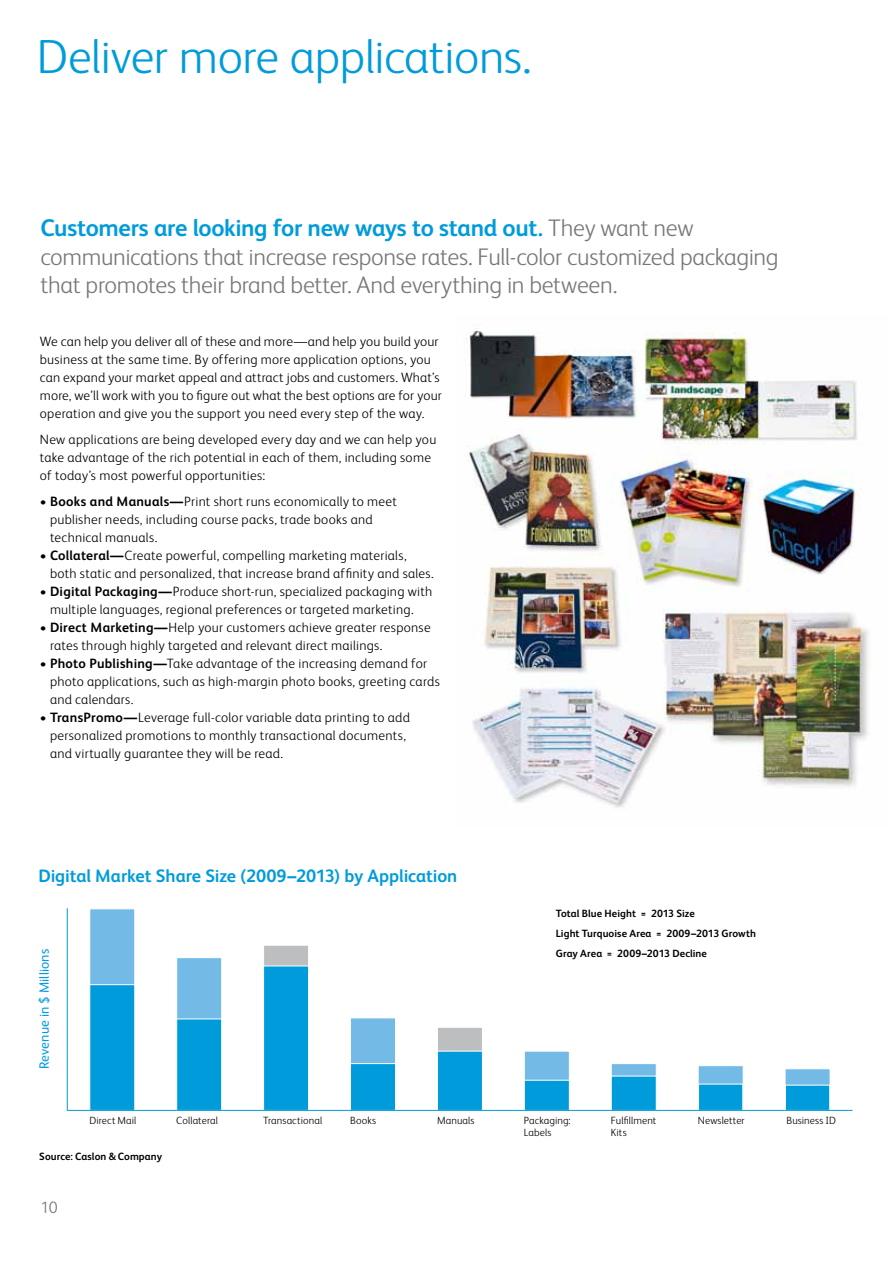
<style>
.page{position:relative;width:893px;height:1263px;background:#fff}
.page>*{position:absolute;margin:0;border:0;box-sizing:border-box;transform-origin:0 0}
.t1{font:300 48px "Xerox Sans";letter-spacing:-.01em;color:#009bdb}
.t2{font:300 24px/28.5px "Xerox Sans";letter-spacing:-.015em;color:#77787b}
.t3{font:700 18px "Xerox Sans";letter-spacing:-.005em;color:#009bdb}
.t4{font:300 16.5px "Xerox Sans";color:#77787b}
.t5{font:300 13.5px/18px "Xerox Sans";letter-spacing:.02em;color:#000}
.t6{font:13.5px "Xerox Sans";letter-spacing:.005em;color:#009bdb}
.t7{font:700 10.5px/19.6px "Xerox Sans";letter-spacing:.005em;color:#000}
.t8{font:300 10.5px/12px "Xerox Sans";letter-spacing:.01em;color:#000}
.s1{font-weight:700;color:#009bdb}
.s2{font-weight:700}
</style>
<div class="page">
<hr style="left:67px;top:908px;width:1px;height:202px;background:#009bdb">
<svg style="left:350px;top:1018px;width:46px;height:92px;background:#44afe2"></svg>
<svg style="left:784px;top:1069px;width:47px;height:41px"></svg>
<div style="left:785px;top:1085px;width:45px;height:26px;background:#009bdb;border:1px solid #fff"></div>
<svg style="left:437px;top:1027px;width:46px;height:83px;background:#42aad6"></svg>
<svg style="left:263px;top:945px;width:46px;height:165px;background:#23a4d9"></svg>
<svg style="left:697px;top:1066px;width:47px;height:44px"></svg>
<div style="left:698px;top:1084px;width:45px;height:27px;background:#009bdb"></div>
<svg style="left:176px;top:958px;width:46px;height:152px;background:#38abe1"></svg>
<svg style="left:610px;top:1064px;width:47px;height:46px;background:#31aae0"></svg>
<svg style="left:89px;top:909px;width:47px;height:201px;background:#39ace1"></svg>
<svg style="left:524px;top:1051px;width:46px;height:59px;background:#46b0e2"></svg>
<hr style="left:67px;top:1110px;width:785px;height:1px;background:#009bdb">
<img style="left:466px;top:328px;width:404px;height:480px">
<h1 class="t1" style="left:37px;top:26px;width:496px">Deliver more applications.</h1>
<h2 class="t2" style="left:40px;top:213px;width:740px"><span class="s1">Customers are looking for new ways to stand out.</span> They want new communications that increase response rates. Full-color customized packaging that promotes their brand better. And everything in between.</h2>
<p class="t5" style="left:40px;top:332px;width:404px">We can help you deliver all of these and more—and help you build your business at the same time. By offering more application options, you can expand your market appeal and attract jobs and customers. What’s more, we’ll work with you to figure out what the best options are for your operation and give you the support you need every step of the way.</p>
<p class="t5" style="left:40px;top:430px;width:398px">New applications are being developed every day and we can help you take advantage of the rich potential in each of them, including some of today’s most powerful opportunities:</p>
<p class="t5" style="left:50px;top:491px;width:348px;text-indent:-10px">• <span class="s2">Books and Manuals—</span>Print short runs economically to meet publisher needs, including course packs, trade books and technical manuals.</p>
<p class="t5" style="left:50px;top:545px;width:385px;text-indent:-10px">• <span class="s2">Collateral—</span>Create powerful, compelling marketing materials, both static and personalized, that increase brand affinity and sales.</p>
<p class="t5" style="left:50px;top:581px;width:384px;text-indent:-10px">• <span class="s2">Digital Packaging—</span>Produce short-run, specialized packaging with multiple languages, regional preferences or targeted marketing.</p>
<p class="t5" style="left:50px;top:617px;width:382px;text-indent:-10px">• <span class="s2">Direct Marketing—</span>Help your customers achieve greater response rates through highly targeted and relevant direct mailings.</p>
<p class="t5" style="left:50px;top:653px;width:391px;text-indent:-10px">• <span class="s2">Photo Publishing—</span>Take advantage of the increasing demand for photo applications, such as high-margin photo books, greeting cards and calendars.</p>
<p class="t5" style="left:50px;top:707px;width:361px;text-indent:-10px">• <span class="s2">TransPromo—</span>Leverage full-color variable data printing to add personalized promotions to monthly transactional documents, and virtually guarantee they will be read.</p>
<h3 class="t3" style="left:38px;top:863px;width:420px">Digital Market Share Size (2009–2013) by Application</h3>
<p class="t6" style="left:35px;top:1069px;width:121px;rotate:-90deg">Revenue in $ Millions</p>
<p class="t7" style="left:556px;top:903px;width:202px">Total Blue Height = 2013 Size<br>Light Turquoise Area = 2009–2013 Growth</p>
<p class="t7" style="left:556px;top:943px;width:153px">Gray Area = 2009–2013 Decline</p>
<p class="t8" style="left:89px;top:1114px;width:49px">Direct Mail</p>
<p class="t8" style="left:176px;top:1114px;width:43px">Collateral</p>
<p class="t8" style="left:263px;top:1114px;width:60px">Transactional</p>
<p class="t8" style="left:350px;top:1114px;width:27px">Books</p>
<p class="t8" style="left:437px;top:1114px;width:39px">Manuals</p>
<p class="t8" style="left:524px;top:1114px;width:48px">Packaging:<br>Labels</p>
<p class="t8" style="left:611px;top:1114px;width:47px">Fulfillment<br>Kits</p>
<p class="t8" style="left:698px;top:1114px;width:48px">Newsletter</p>
<p class="t8" style="left:786px;top:1114px;width:51px">Business ID</p>
<p class="t7" style="left:39px;top:1146px;width:124px">Source: Caslon &amp; Company</p>
<p class="t4" style="left:41px;top:1196px;width:19px">10</p>
</div>
